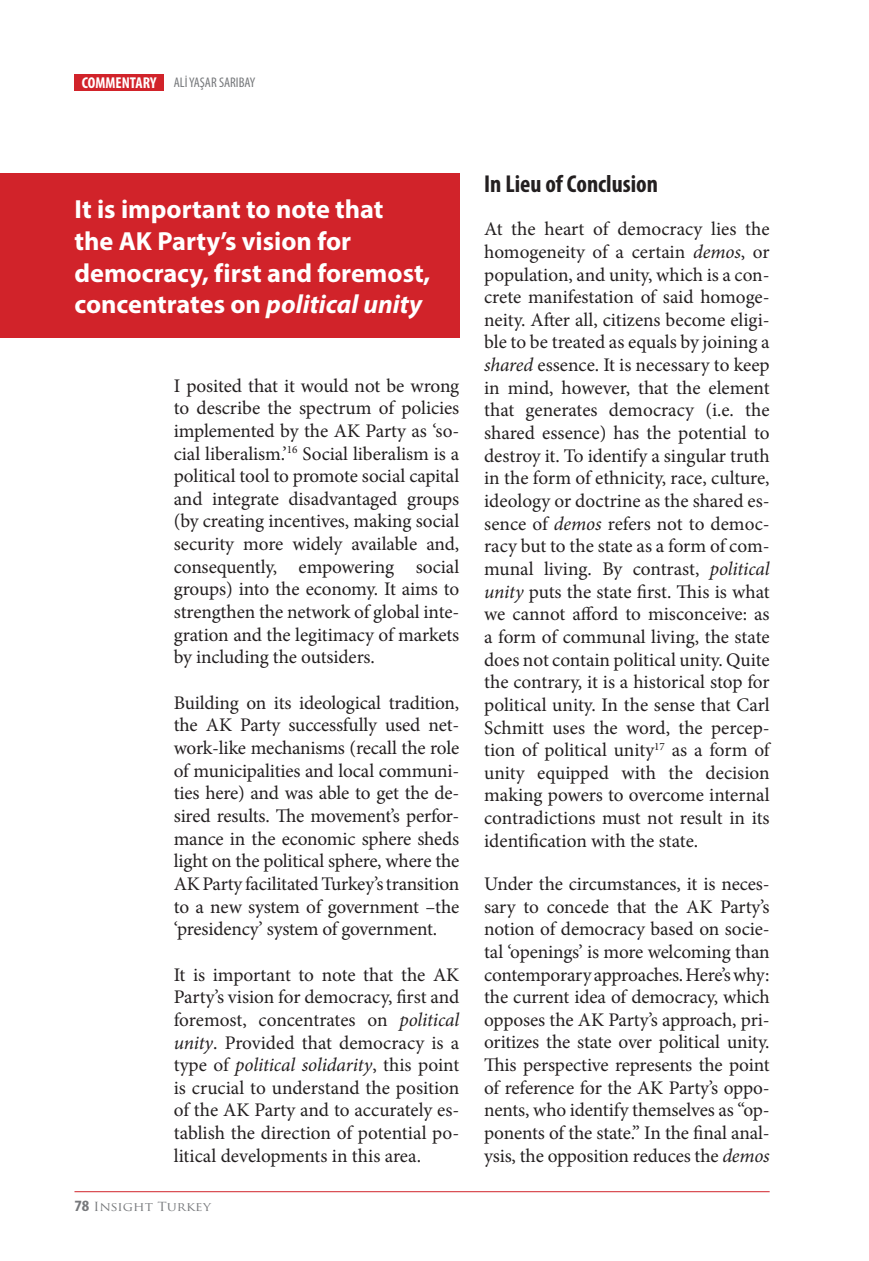
<style>
.page{position:relative;width:869px;height:1261px;background:#fff}
.page>*{position:absolute;margin:0;border:0;box-sizing:border-box;transform-origin:0 0}
.t1{font:700 26.25px/31.5px "Myriad Pro";color:#fff}
.t2{font:700 condensed 24.5px "Myriad Pro";color:#231f20}
.t3{font:19.25px/22.6px "Minion Pro";letter-spacing:-.01em;color:#231f20;text-align:justify}
.t4{font:condensed 14px "Myriad Pro";color:#76787b}
.t5{font:12.25px "Trajan Pro";color:#76787b;scale:1.11 1}
.s1{font-weight:700;font-size:15.75px;color:#fff}
.s2{font-style:italic}
.s3{font-family:"Myriad Pro";font-weight:700;font-stretch:condensed;font-size:15.75px}
</style>
<div class="page">
<div style="left:74px;top:74px;width:90px;height:17px;background:#d1232a"></div>
<hr style="left:74px;top:1190px;width:695px;height:1px;background:#d1232a">
<div style="left:0;top:174px;width:459px;height:164px;background:#d1232a"></div>
<p class="t4" style="left:82px;top:74px;width:175px"><span class="s1">COMMENTARY</span> ALİ YAŞAR SARIBAY</p>
<h1 class="t1" style="left:74px;top:193px;width:357px">It is important to note that<br>the AK Party’s vision for democracy, first and foremost, concentrates on <span class="s2">political unity</span></h1>
<p class="t3" style="left:174px;top:374px;width:287px">I posited that it would not be wrong to describe the spectrum of policies implemented by the AK Party as ‘so&shy;cial liberalism.’<sup>16</sup> Social liberalism is a political tool to promote social capital and integrate disadvantaged groups (by creating incentives, making social security more widely available and, consequently, empowering social groups) into the economy. It aims to strengthen the network of global inte&shy;gration and the legitimacy of markets by including the outsiders.</p>
<p class="t3" style="left:174px;top:691px;width:287px">Building on its ideological tradition, the AK Party successfully used net&shy;work-like mechanisms (recall the role of municipalities and local communi&shy;ties here) and was able to get the de&shy;sired results. The movement’s perfor&shy;mance in the economic sphere sheds light on the political sphere, where the AK Party facilitated Turkey’s transition to a new system of government –the ‘presidency’ system of government.</p>
<p class="t3" style="left:174px;top:962px;width:287px">It is important to note that the AK Party’s vision for democracy, first and foremost, concentrates on <span class="s2">political unity</span>. Provided that democracy is a type of <span class="s2">political solidarity</span>, this point is crucial to understand the position of the AK Party and to accurately es&shy;tablish the direction of potential po&shy;litical developments in this area.</p>
<p class="t5" style="left:74px;top:1198px;width:124px"><span class="s3">78</span> Insight Turkey</p>
<p class="t2" style="left:484px;top:169px;width:175px">In Lieu of Conclusion</p>
<p class="t3" style="left:484px;top:218px;width:287px">At the heart of democracy lies the homogeneity of a certain <span class="s2">demos</span>, or population, and unity, which is a con&shy;crete manifestation of said homoge&shy;neity. After all, citizens become eligi&shy;ble to be treated as equals by joining a <span class="s2">shared</span> essence. It is necessary to keep in mind, however, that the element that generates democracy (i.e. the shared essence) has the potential to destroy it. To identify a singular truth in the form of ethnicity, race, culture, ideology or doctrine as the shared es&shy;sence of <span class="s2">demos</span> refers not to democ&shy;racy but to the state as a form of com&shy;munal living. By contrast, <span class="s2">political unity</span> puts the state first. This is what we cannot afford to misconceive: as a form of communal living, the state does not contain political unity. Quite the contrary, it is a historical stop for political unity. In the sense that Carl Schmitt uses the word, the percep&shy;tion of political unity<sup>17</sup> as a form of unity equipped with the decision making powers to overcome internal contradictions must not result in its identification with the state.</p>
<p class="t3" style="left:484px;top:872px;width:287px">Under the circumstances, it is neces&shy;sary to concede that the AK Party’s notion of democracy based on socie&shy;tal ‘openings’ is more welcoming than contemporary approaches. Here’s why: the current idea of democracy, which opposes the AK Party’s approach, pri&shy;oritizes the state over political unity.<br>This perspective represents the point of reference for the AK Party’s oppo&shy;nents, who identify themselves as “op&shy;ponents of the state.” In the final anal&shy;ysis, the opposition reduces the <span class="s2">demos</span></p>
</div>
